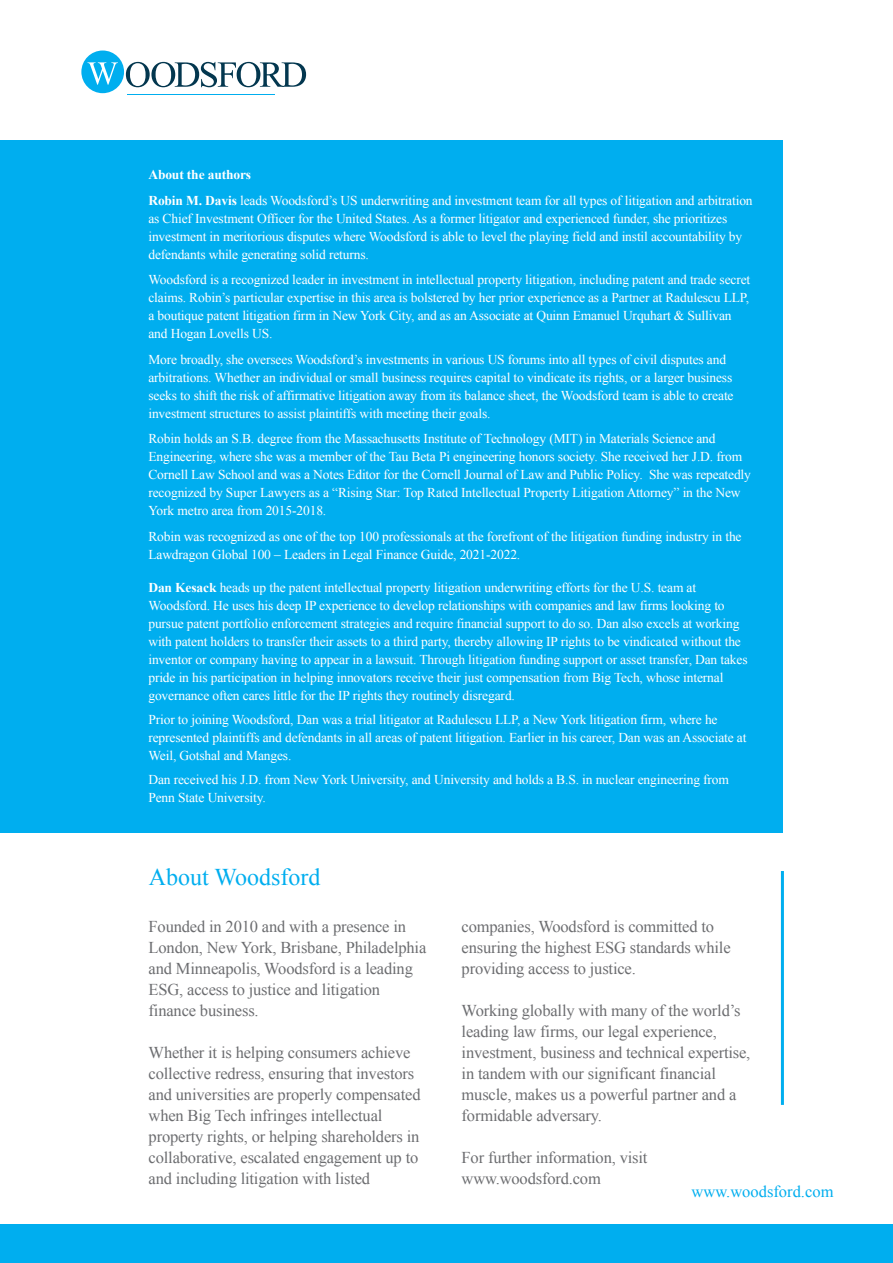
<style>
.page{position:relative;width:893px;height:1263px;background:#fff}
.page>*{position:absolute;margin:0;border:0;box-sizing:border-box;transform-origin:0 0}
.t1{font:24px "Times New Roman";color:#00aeef}
.t2{font:16.5px/21px "Times New Roman";letter-spacing:-.01em;color:#6c6d70}
.t3{font:16.5px "Times New Roman";color:#00aeef}
.t4{font:13.5px/18px "Times New Roman";letter-spacing:-.01em;color:#fff}
.t5{font:700 13.5px "Times New Roman";letter-spacing:-.01em;color:#fff}
.s1{font-weight:700}
</style>
<div class="page">
<div style="left:0;top:140px;width:782px;height:692px;background:#00aeef"></div>
<div style="left:0;top:1225px;width:893px;height:38px;background:#00aeef"></div>
<div style="left:81px;top:51px;width:43px;height:42px;background:#00aeef;border-radius:50%"></div>
<svg style="left:87px;top:62px;width:31px;height:23px"></svg>
<svg style="left:126px;top:62px;width:180px;height:25px"></svg>
<hr style="left:127px;top:94px;width:148px;height:1px;background:#00aeef">
<hr style="left:781px;top:871px;width:3px;height:234px;background:#00aeef">
<p class="t5" style="left:148px;top:167px;width:104px">About the authors</p>
<p class="t4" style="left:148px;top:191px;width:606px"><span class="s1">Robin M. Davis</span> leads Woodsford’s US underwriting and investment team for all types of litigation and arbitration as Chief Investment Officer for the United States. As a former litigator and experienced funder, she prioritizes</p>
<p class="t4" style="left:148px;top:227px;width:595px">investment in meritorious disputes where Woodsford is able to level the playing field and instil accountability by defendants while generating solid returns.</p>
<p class="t4" style="left:148px;top:271px;width:603px">Woodsford is a recognized leader in investment in intellectual property litigation, including patent and trade secret claims. Robin’s particular expertise in this area is bolstered by her prior experience as a Partner at Radulescu LLP, a boutique patent litigation firm in New York City, and as an Associate at Quinn Emanuel Urquhart &amp; Sullivan and Hogan Lovells US.</p>
<p class="t4" style="left:148px;top:350px;width:579px">More broadly, she oversees Woodsford’s investments in various US forums into all types of civil disputes and</p>
<p class="t4" style="left:148px;top:368px;width:587px">arbitrations. Whether an individual or small business requires capital to vindicate its rights, or a larger business seeks to shift the risk of affirmative litigation away from its balance sheet, the Woodsford team is able to create</p>
<p class="t4" style="left:148px;top:404px;width:344px">investment structures to assist plaintiffs with meeting their goals.</p>
<p class="t4" style="left:148px;top:430px;width:569px">Robin holds an S.B. degree from the Massachusetts Institute of Technology (MIT) in Materials Science and</p>
<p class="t4" style="left:148px;top:448px;width:604px">Engineering, where she was a member of the Tau Beta Pi engineering honors society. She received her J.D. from Cornell Law School and was a Notes Editor for the Cornell Journal of Law and Public Policy. She was repeatedly recognized by Super Lawyers as a “Rising Star: Top Rated Intellectual Property Litigation Attorney” in the New York metro area from 2015-2018.</p>
<p class="t4" style="left:148px;top:527px;width:595px">Robin was recognized as one of the top 100 professionals at the forefront of the litigation funding industry in the<br>Lawdragon Global 100 – Leaders in Legal Finance Guide, 2021-2022.</p>
<p class="t4" style="left:148px;top:578px;width:549px"><span class="s1">Dan Kesack</span> heads up the patent intellectual property litigation underwriting efforts for the U.S. team at</p>
<p class="t4" style="left:148px;top:596px;width:578px">Woodsford. He uses his deep IP experience to develop relationships with companies and law firms looking to</p>
<p class="t4" style="left:148px;top:614px;width:601px">pursue patent portfolio enforcement strategies and require financial support to do so. Dan also excels at working with patent holders to transfer their assets to a third party, thereby allowing IP rights to be vindicated without the inventor or company having to appear in a lawsuit. Through litigation funding support or asset transfer, Dan takes pride in his participation in helping innovators receive their just compensation from Big Tech, whose internal</p>
<p class="t4" style="left:148px;top:686px;width:368px">governance often cares little for the IP rights they routinely disregard.</p>
<p class="t4" style="left:148px;top:710px;width:571px">Prior to joining Woodsford, Dan was a trial litigator at Radulescu LLP, a New York litigation firm, where he</p>
<p class="t4" style="left:148px;top:728px;width:600px">represented plaintiffs and defendants in all areas of patent litigation. Earlier in his career, Dan was an Associate at<br>Weil, Gotshal and Manges.</p>
<p class="t4" style="left:148px;top:770px;width:582px">Dan received his J.D. from New York University, and University and holds a B.S. in nuclear engineering from<br>Penn State University.</p>
<p class="t1" style="left:149px;top:864px;width:173px">About Woodsford</p>
<p class="t2" style="left:149px;top:915px;width:279px">Founded in 2010 and with a presence in London, New York, Brisbane, Philadelphia and Minneapolis, Woodsford is a leading ESG, access to justice and litigation finance business.</p>
<p class="t2" style="left:149px;top:1041px;width:263px">Whether it is helping consumers achieve</p>
<p class="t2" style="left:149px;top:1062px;width:274px">collective redress, ensuring that investors and universities are properly compensated when Big Tech infringes intellectual</p>
<p class="t2" style="left:149px;top:1125px;width:272px;text-align:justify">property rights, or helping shareholders in collaborative, escalated engagement up to and including litigation with listed</p>
<p class="t2" style="left:462px;top:915px;width:254px">companies, Woodsford is committed to</p>
<p class="t2" style="left:462px;top:936px;width:270px">ensuring the highest ESG standards while providing access to justice.</p>
<p class="t2" style="left:462px;top:999px;width:280px">Working globally with many of the world’s leading law firms, our legal experience,</p>
<p class="t2" style="left:462px;top:1041px;width:290px">investment, business and technical expertise, in tandem with our significant financial</p>
<p class="t2" style="left:462px;top:1083px;width:276px">muscle, makes us a powerful partner and a formidable adversary.</p>
<p class="t2" style="left:462px;top:1146px;width:187px">For further information, visit</p>
<p class="t2" style="left:462px;top:1168px;width:141px">www.woodsford.com</p>
<p class="t3" style="left:692px;top:1182px;width:143px">www.woodsford.com</p>
</div>
